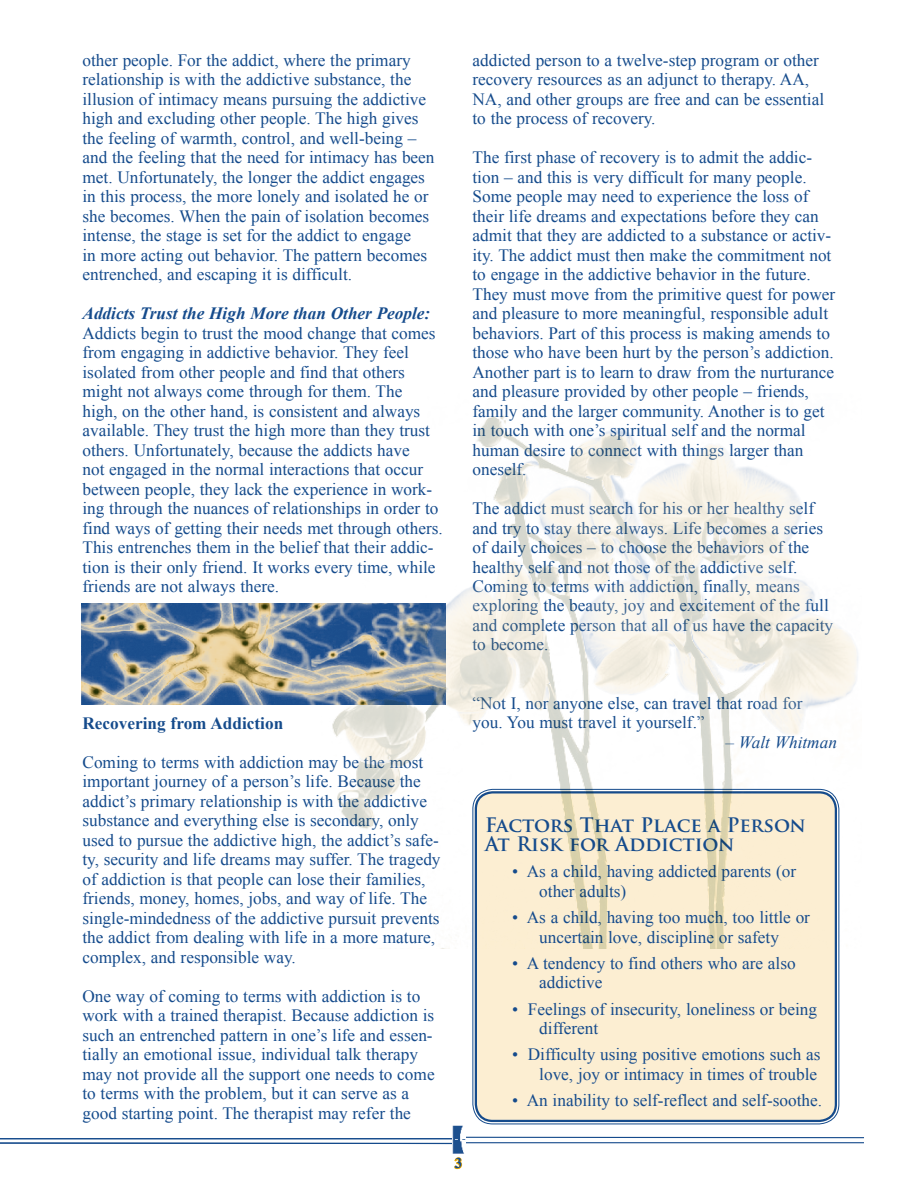
<style>
.page{position:relative;width:918px;height:1188px;background:#fff}
.page>*{position:absolute;margin:0;border:0;box-sizing:border-box;transform-origin:0 0}
.t1{font:700 19.5px/19.5px "Trajan Pro";letter-spacing:-.005em;color:#154b8c}
.t2{font:17.25px/19.5px "Times New Roman";color:#154b8c}
.t3{font:italic 700 17.25px "Times New Roman";color:#154b8c}
.t4{font:700 17.25px "Times New Roman";color:#154b8c}
.t5{font:italic 17.25px "Times New Roman";color:#154b8c}
.t6{font:700 15px "Times New Roman";color:#154b8c}
</style>
<div class="page">
<svg style="left:454px;top:1157px;width:9px;height:13px"></svg>
<hr style="left:0;top:1138px;width:454px;height:1px;background:#154b8c">
<svg style="left:0;top:1142px;width:452px;height:3px"></svg>
<hr style="left:459px;top:1137px;width:405px;height:1px;background:#154b8c">
<hr style="left:459px;top:1142px;width:405px;height:1px;background:#154b8c">
<img style="left:452px;top:1126px;width:14px;height:27px">
<img style="left:81px;top:603px;width:230px;height:102px">
<img style="left:311px;top:416px;width:547px;height:533px">
<div style="left:475px;top:791px;width:362px;height:331px;background:#fceed2;border-radius:18px"></div>
<div style="left:473px;top:789px;width:366px;height:335px;border:1px solid #154b8c;border-radius:20px"></div>
<div style="left:475px;top:791px;width:362px;height:331px;border:2px solid #154b8c;border-radius:17px"></div>
<p class="t2" style="left:82px;top:50px;width:354px">other people. For the addict, where the primary relationship is with the addictive substance, the illusion of intimacy means pursuing the addictive high and excluding other people. The high gives the feeling of warmth, control, and well-being – and the feeling that the need for intimacy has been met. Unfortunately, the longer the addict engages in this process, the more lonely and isolated he or she becomes. When the pain of isolation becomes intense, the stage is set for the addict to engage<br>in more acting out behavior. The pattern becomes entrenched, and escaping it is difficult.</p>
<p class="t3" style="left:82px;top:302px;width:349px">Addicts Trust the High More than Other People:</p>
<p class="t2" style="left:82px;top:323px;width:362px">Addicts begin to trust the mood change that comes from engaging in addictive behavior. They feel isolated from other people and find that others might not always come through for them. The<br>high, on the other hand, is consistent and always available. They trust the high more than they trust others. Unfortunately, because the addicts have<br>not engaged in the normal interactions that occur between people, they lack the experience in work&shy;ing through the nuances of relationships in order to find ways of getting their needs met through others.<br>This entrenches them in the belief that their addic&shy;tion is their only friend. It works every time, while friends are not always there.</p>
<p class="t2" style="left:473px;top:50px;width:353px">addicted person to a twelve-step program or other recovery resources as an adjunct to therapy. AA, NA, and other groups are free and can be essential to the process of recovery.</p>
<p class="t2" style="left:473px;top:147px;width:364px">The first phase of recovery is to admit the addic&shy;tion – and this is very difficult for many people.<br>Some people may need to experience the loss of their life dreams and expectations before they can admit that they are addicted to a substance or activ&shy;ity. The addict must then make the commitment not to engage in the addictive behavior in the future.<br>They must move from the primitive quest for power and pleasure to more meaningful, responsible adult behaviors. Part of this process is making amends to those who have been hurt by the person’s addiction.<br>Another part is to learn to draw from the nurturance and pleasure provided by other people – friends, family and the larger community. Another is to get in touch with one’s spiritual self and the normal human desire to connect with things larger than oneself.</p>
<p class="t2" style="left:473px;top:498px;width:362px">The addict must search for his or her healthy self and try to stay there always. Life becomes a series of daily choices – to choose the behaviors of the healthy self and not those of the addictive self.<br>Coming to terms with addiction, finally, means exploring the beauty, joy and excitement of the full and complete person that all of us have the capacity to become.</p>
<p class="t4" style="left:82px;top:711px;width:202px">Recovering from Addiction</p>
<p class="t2" style="left:82px;top:752px;width:360px">Coming to terms with addiction may be the most important journey of a person’s life. Because the addict’s primary relationship is with the addictive substance and everything else is secondary, only used to pursue the addictive high, the addict’s safe&shy;ty, security and life dreams may suffer. The tragedy of addiction is that people can lose their families, friends, money, homes, jobs, and way of life. The single-mindedness of the addictive pursuit prevents the addict from dealing with life in a more mature, complex, and responsible way.</p>
<p class="t2" style="left:82px;top:986px;width:354px">One way of coming to terms with addiction is to work with a trained therapist. Because addiction is such an entrenched pattern in one’s life and essen&shy;tially an emotional issue, individual talk therapy may not provide all the support one needs to come to terms with the problem, but it can serve as a good starting point. The therapist may refer the</p>
<p class="t2" style="left:473px;top:693px;width:332px">“Not I, nor anyone else, can travel that road for you. You must travel it yourself.”</p>
<p class="t5" style="left:726px;top:730px;width:113px">– Walt Whitman</p>
<p class="t6" style="left:455px;top:1153px;width:9px">3</p>
<p class="t1" style="left:485px;top:815px;width:322px">Factors That Place a Person<br>At Risk for Addiction</p>
<p class="t2" style="left:539px;top:862px;width:258px;text-indent:-27px">• As a child, having addicted parents (or other adults)</p>
<p class="t2" style="left:512px;top:907px;width:299px;text-align:center">• As a child, having too much, too little or uncertain love, discipline or safety</p>
<p class="t2" style="left:539px;top:953px;width:258px;text-indent:-27px">• A tendency to find others who are also addictive</p>
<p class="t2" style="left:539px;top:999px;width:279px;text-indent:-27px">• Feelings of insecurity, loneliness or being different</p>
<p class="t2" style="left:512px;top:1045px;width:310px;text-align:right">• Difficulty using positive emotions such as love, joy or intimacy in times of trouble</p>
<p class="t2" style="left:512px;top:1090px;width:311px">• An inability to self-reflect and self-soothe.</p>
</div>
